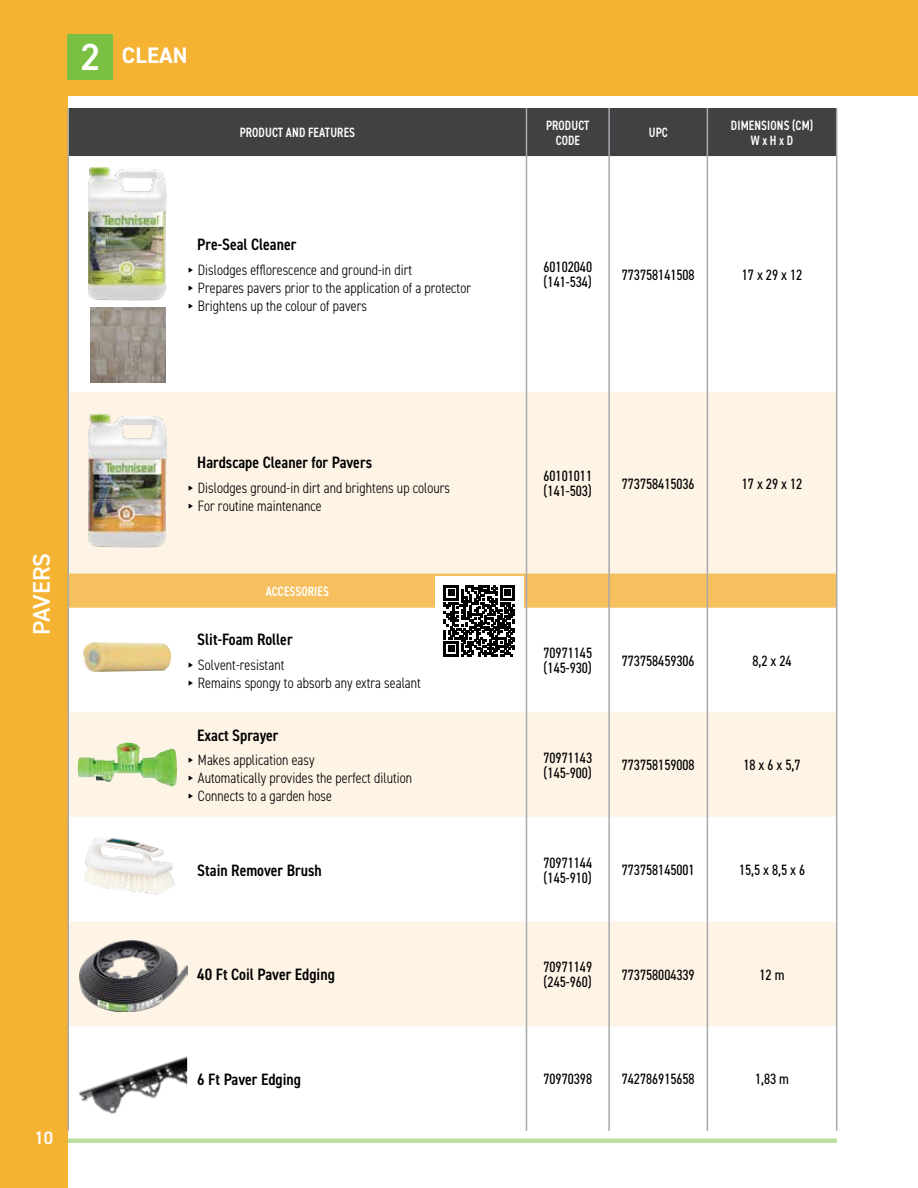
<style>
.page{position:relative;width:918px;height:1188px;background:#fff}
.page>*{position:absolute;margin:0;border:0;box-sizing:border-box;transform-origin:0 0}
.t1{font:600 24px "DIN2014";color:#fff}
.t2{font:700 22.5px "DIN2014";letter-spacing:.01em;color:#fff}
.t3{font:600 18px "DIN2014";color:#fff}
.t4{font:600 condensed 16.5px "DIN2014";color:#000}
.t5{font:300 condensed 15px/18px "DIN2014";letter-spacing:.005em;color:#000}
.t6{font:condensed 15px/15px "DIN2014";color:#000}
.t7{font:600 condensed 13.5px/15px "DIN2014";letter-spacing:.01em;color:#fff;text-align:center;scale:.9 1}
.s1{font-weight:600;font-size:37.8px}
.s2{font-family:"Geogrotesque";font-weight:700;font-stretch:normal}
</style>
<div class="page">
<div style="left:0;top:0;width:68px;height:1188px;background:#f4b333"></div>
<div style="left:0;top:0;width:918px;height:96px;background:#f4b333"></div>
<div style="left:68px;top:1138px;width:769px;height:5px;background:#bce0a1"></div>
<div style="left:69px;top:108px;width:767px;height:48px;background:#414042"></div>
<svg style="left:69px;top:392px;width:767px;height:425px;fill:#fef4e6"></svg>
<div style="left:69px;top:922px;width:767px;height:104px;background:#fef4e6"></div>
<hr style="left:68px;top:108px;width:1px;height:48px;background:#a7a9ac">
<hr style="left:526px;top:108px;width:1px;height:48px;background:#a7a9ac">
<hr style="left:608px;top:108px;width:2px;height:48px;background:#a7a9ac">
<hr style="left:707px;top:108px;width:1px;height:48px;background:#a7a9ac">
<hr style="left:608px;top:156px;width:2px;height:236px;background:#a7a9ac">
<hr style="left:707px;top:156px;width:1px;height:236px;background:#a7a9ac">
<hr style="left:608px;top:392px;width:2px;height:181px;background:#a7a9ac">
<hr style="left:707px;top:392px;width:1px;height:181px;background:#a7a9ac">
<hr style="left:68px;top:608px;width:1px;height:104px;background:#a7a9ac">
<hr style="left:526px;top:608px;width:1px;height:104px;background:#a7a9ac">
<hr style="left:608px;top:608px;width:2px;height:104px;background:#a7a9ac">
<hr style="left:707px;top:608px;width:1px;height:104px;background:#a7a9ac">
<hr style="left:526px;top:712px;width:1px;height:105px;background:#a7a9ac">
<hr style="left:608px;top:712px;width:2px;height:105px;background:#a7a9ac">
<hr style="left:707px;top:712px;width:1px;height:105px;background:#a7a9ac">
<hr style="left:68px;top:817px;width:1px;height:105px;background:#a7a9ac">
<hr style="left:526px;top:817px;width:1px;height:105px;background:#a7a9ac">
<hr style="left:608px;top:817px;width:2px;height:105px;background:#a7a9ac">
<hr style="left:707px;top:817px;width:1px;height:105px;background:#a7a9ac">
<hr style="left:68px;top:922px;width:1px;height:104px;background:#a7a9ac">
<hr style="left:526px;top:922px;width:1px;height:104px;background:#a7a9ac">
<hr style="left:608px;top:922px;width:2px;height:104px;background:#a7a9ac">
<hr style="left:68px;top:1026px;width:1px;height:105px;background:#a7a9ac">
<hr style="left:526px;top:1026px;width:1px;height:105px;background:#a7a9ac">
<hr style="left:608px;top:1026px;width:2px;height:105px;background:#a7a9ac">
<hr style="left:68px;top:156px;width:1px;height:236px;background:#a7a9ac">
<hr style="left:526px;top:156px;width:1px;height:236px;background:#a7a9ac">
<hr style="left:526px;top:392px;width:1px;height:181px;background:#a7a9ac">
<hr style="left:68px;top:392px;width:1px;height:181px;background:#a7a9ac">
<hr style="left:68px;top:712px;width:1px;height:105px;background:#a7a9ac">
<hr style="left:836px;top:108px;width:1px;height:48px;background:#a7a9ac">
<hr style="left:836px;top:156px;width:1px;height:236px;background:#a7a9ac">
<hr style="left:836px;top:392px;width:1px;height:181px;background:#a7a9ac">
<hr style="left:836px;top:608px;width:1px;height:104px;background:#a7a9ac">
<hr style="left:836px;top:712px;width:1px;height:105px;background:#a7a9ac">
<hr style="left:836px;top:817px;width:1px;height:105px;background:#a7a9ac">
<hr style="left:707px;top:922px;width:1px;height:104px;background:#a7a9ac">
<hr style="left:836px;top:922px;width:1px;height:104px;background:#a7a9ac">
<hr style="left:707px;top:1026px;width:1px;height:105px;background:#a7a9ac">
<hr style="left:836px;top:1026px;width:1px;height:105px;background:#a7a9ac">
<div style="left:68px;top:34px;width:45px;height:46px;background:#7ac143"></div>
<img style="left:84px;top:837px;width:91px;height:58px">
<img style="left:83px;top:656px;width:10px;height:11px">
<img style="left:78px;top:743px;width:54px;height:39px">
<img style="left:88px;top:167px;width:78px;height:134px">
<img style="left:88px;top:414px;width:78px;height:134px">
<img style="left:79px;top:941px;width:108px;height:70px">
<img style="left:79px;top:1056px;width:108px;height:58px">
<img style="left:91px;top:308px;width:74px;height:74px">
<div style="left:435px;top:577px;width:89px;height:88px;background:#fff"></div>
<svg style="left:68px;top:573px;width:769px;height:83px"></svg>
<h2 class="t2" style="left:81px;top:40px;width:109px"><span class="s1">2</span> CLEAN</h2>
<p class="t7" style="left:240px;top:125px;width:130px">PRODUCT AND FEATURES</p>
<p class="t7" style="left:546px;top:117px;width:50px">PRODUCT<br>CODE</p>
<p class="t7" style="left:649px;top:125px;width:23px">UPC</p>
<p class="t7" style="left:731px;top:117px;width:93px">DIMENSIONS (CM)<br>W x H x D</p>
<p class="t4" style="left:197px;top:233px;width:101px">Pre-Seal Cleaner</p>
<p class="t5" style="left:187px;top:261px;width:285px"><span class="s2">∂</span> Dislodges efflorescence and ground-in dirt<br><span class="s2">∂</span> Prepares pavers prior to the application of a protector <span class="s2">∂</span> Brightens up the colour of pavers</p>
<p class="t6" style="left:544px;top:259px;width:50px">60102040 (141-534)</p>
<p class="t6" style="left:622px;top:267px;width:74px">773758141508</p>
<p class="t6" style="left:742px;top:267px;width:62px">17 x 29 x 12</p>
<h1 class="t1" style="left:26px;top:635px;width:84px;rotate:-90deg">PAVERS</h1>
<p class="t3" style="left:34px;top:1126px;width:20px">10</p>
<p class="t4" style="left:197px;top:451px;width:176px">Hardscape Cleaner for Pavers</p>
<p class="t5" style="left:187px;top:478px;width:264px"><span class="s2">∂</span> Dislodges ground-in dirt and brightens up colours <span class="s2">∂</span> For routine maintenance</p>
<p class="t6" style="left:544px;top:468px;width:50px">60101011 (141-503)</p>
<p class="t6" style="left:622px;top:475px;width:74px">773758415036</p>
<p class="t6" style="left:742px;top:475px;width:62px">17 x 29 x 12</p>
<p class="t7" style="left:266px;top:583px;width:72px">ACCESSORIES</p>
<p class="t4" style="left:197px;top:628px;width:97px">Slit-Foam Roller</p>
<p class="t5" style="left:187px;top:656px;width:235px"><span class="s2">∂</span> Solvent-resistant<br><span class="s2">∂</span> Remains spongy to absorb any extra sealant</p>
<p class="t6" style="left:544px;top:645px;width:50px">70971145 (145-930)</p>
<p class="t6" style="left:622px;top:653px;width:74px">773758459306</p>
<p class="t6" style="left:752px;top:653px;width:41px">8,2 x 24</p>
<p class="t4" style="left:197px;top:724px;width:83px">Exact Sprayer</p>
<p class="t5" style="left:187px;top:751px;width:226px"><span class="s2">∂</span> Makes application easy<br><span class="s2">∂</span> Automatically provides the perfect dilution <span class="s2">∂</span> Connects to a garden hose</p>
<p class="t6" style="left:544px;top:750px;width:50px">70971143 (145-900)</p>
<p class="t6" style="left:622px;top:757px;width:74px">773758159008</p>
<p class="t6" style="left:743px;top:757px;width:59px">18 x 6 x 5,7</p>
<p class="t4" style="left:197px;top:859px;width:126px">Stain Remover Brush</p>
<p class="t6" style="left:544px;top:854px;width:50px">70971144 (145-910)</p>
<p class="t6" style="left:622px;top:862px;width:74px">773758145001</p>
<p class="t6" style="left:739px;top:862px;width:68px">15,5 x 8,5 x 6</p>
<p class="t4" style="left:197px;top:964px;width:139px">40 Ft Coil Paver Edging</p>
<p class="t6" style="left:544px;top:959px;width:50px">70971149 (245-960)</p>
<p class="t6" style="left:622px;top:966px;width:74px">773758004339</p>
<p class="t6" style="left:760px;top:966px;width:26px">12 m</p>
<p class="t4" style="left:197px;top:1068px;width:105px">6 Ft Paver Edging</p>
<p class="t6" style="left:544px;top:1071px;width:50px">70970398</p>
<p class="t6" style="left:622px;top:1071px;width:74px">742786915658</p>
<p class="t6" style="left:755px;top:1071px;width:35px">1,83 m</p>
</div>
